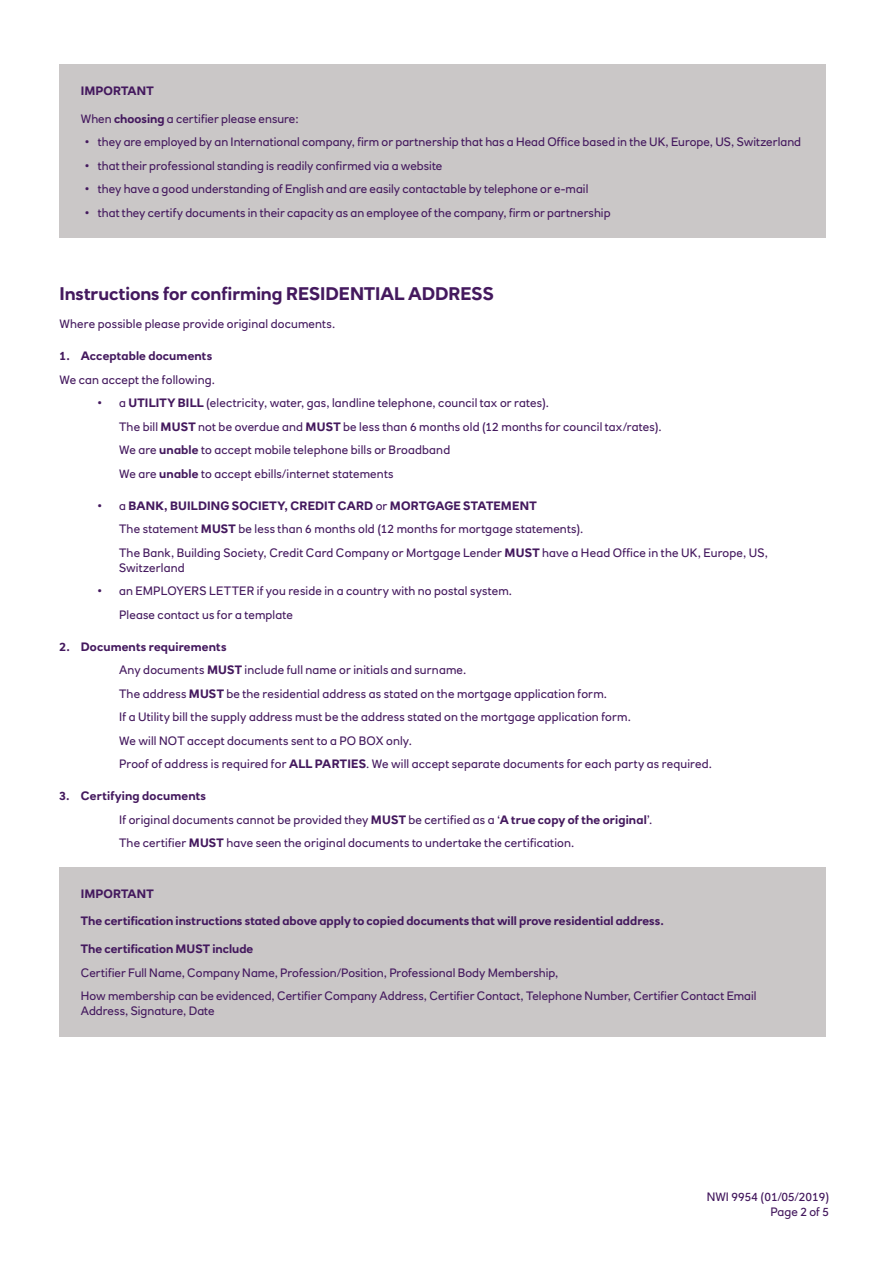
<style>
.page{position:relative;width:893px;height:1263px;background:#fff}
.page>*{position:absolute;margin:0;border:0;box-sizing:border-box;transform-origin:0 0}
.t1{font:700 18px "RN House Sans";color:#44195e}
.t2{font:12px/23.5px "RN House Sans";letter-spacing:.01em;color:#44195e}
.t3{font:700 12px "RN House Sans";color:#44195e}
.s1{font-weight:700}
</style>
<div class="page">
<div style="left:60px;top:65px;width:766px;height:173px;background:#cac7c7"></div>
<div style="left:60px;top:867px;width:766px;height:169px;background:#cac7c7"></div>
<p class="t3" style="left:81px;top:83px;width:74px">IMPORTANT</p>
<p class="t2" style="left:81px;top:107px;width:219px">When <span class="s1">choosing</span> a certifier please ensure:</p>
<p class="t2" style="left:85px;top:130px;width:718px">• they are employed by an International company, firm or partnership that has a Head Office based in the UK, Europe, US, Switzerland</p>
<p class="t2" style="left:85px;top:154px;width:359px">• that their professional standing is readily confirmed via a website</p>
<p class="t2" style="left:85px;top:177px;width:505px">• they have a good understanding of English and are easily contactable by telephone or e-mail</p>
<p class="t2" style="left:85px;top:201px;width:527px">• that they certify documents in their capacity as an employee of the company, firm or partnership</p>
<h1 class="t1" style="left:60px;top:283px;width:436px">Instructions for confirming RESIDENTIAL ADDRESS</h1>
<p class="t2" style="left:60px;top:312px;width:277px">Where possible please provide original documents.</p>
<p class="t3" style="left:60px;top:348px;width:154px">1. Acceptable documents</p>
<p class="t2" style="left:60px;top:367px;width:157px">We can accept the following.</p>
<p class="t2" style="left:119px;top:391px;width:544px;text-indent:-21px">• a <span class="s1">UTILITY BILL</span> (electricity, water, gas, landline telephone, council tax or rates).<br>The bill <span class="s1">MUST</span> not be overdue and <span class="s1">MUST</span> be less than 6 months old (12 months for council tax/rates).<br>We are <span class="s1">unable</span> to accept mobile telephone bills or Broadband<br>We are <span class="s1">unable</span> to accept ebills/internet statements</p>
<p class="t2" style="left:119px;top:493px;width:650px;text-indent:-21px">• a <span class="s1">BANK, BUILDING SOCIETY, CREDIT CARD</span> or <span class="s1">MORTGAGE STATEMENT<br></span>The statement <span class="s1">MUST</span> be less than 6 months old (12 months for mortgage statements).<br>The Bank, Building Society, Credit Card Company or Mortgage Lender <span class="s1">MUST</span> have a Head Office in the UK, Europe, US,</p>
<p class="t2" style="left:119px;top:555px;width:67px">Switzerland</p>
<p class="t2" style="left:119px;top:579px;width:395px;text-indent:-21px">• an EMPLOYERS LETTER if you reside in a country with no postal system.<br>Please contact us for a template</p>
<p class="t2" style="left:119px;top:634px;width:594px;text-indent:-60px"><span class="s1">2. Documents requirements<br></span>Any documents <span class="s1">MUST</span> include full name or initials and surname.<br>The address <span class="s1">MUST</span> be the residential address as stated on the mortgage application form.<br>If a Utility bill the supply address must be the address stated on the mortgage application form.<br>We will NOT accept documents sent to a PO BOX only.<br>Proof of address is required for <span class="s1">ALL PARTIES</span>. We will accept separate documents for each party as required.</p>
<p class="t2" style="left:119px;top:784px;width:535px;text-indent:-60px"><span class="s1">3. Certifying documents<br></span>If original documents cannot be provided they <span class="s1">MUST</span> be certified as a ‘<span class="s1">A true copy of the original</span>’.<br>The certifier <span class="s1">MUST</span> have seen the original documents to undertake the certification.</p>
<p class="t3" style="left:81px;top:886px;width:74px">IMPORTANT</p>
<p class="t3" style="left:81px;top:914px;width:585px">The certification instructions stated above apply to copied documents that will prove residential address.</p>
<p class="t3" style="left:81px;top:941px;width:174px">The certification MUST include</p>
<p class="t2" style="left:81px;top:961px;width:677px">Certifier Full Name, Company Name, Profession/Position, Professional Body Membership,<br>How membership can be evidenced, Certifier Company Address, Certifier Contact, Telephone Number, Certifier Contact Email</p>
<p class="t2" style="left:81px;top:999px;width:135px">Address, Signature, Date</p>
<p class="t2" style="left:707px;top:1189px;width:124px;line-height:15px;text-align:right">NWI 9954 (01/05/2019)<br>Page 2 of 5</p>
</div>
